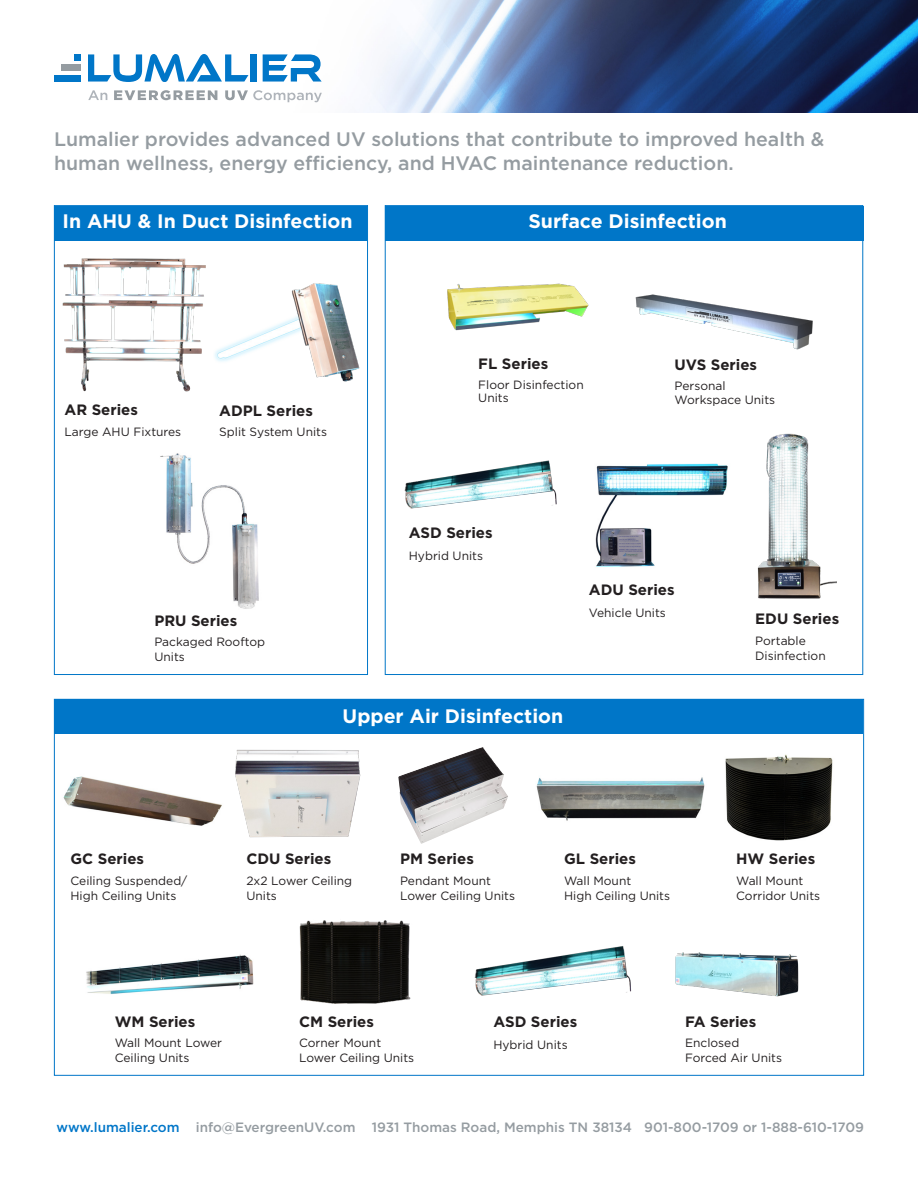
<style>
.page{position:relative;width:918px;height:1188px;background:#fff}
.page>*{position:absolute;margin:0;border:0;box-sizing:border-box;transform-origin:0 0}
.subhead{font:500 19.5px/24px "Gotham";color:#959ca1}
.subhead-2{font:700 19.5px "Gotham";color:#fff}
.text{font:700 15px "Gotham";color:#231f20}
.t1{font:500 13.5px "Gotham HTF";color:#959ca1}
.text-2{font:12px/15px "Gotham";color:#231f20}
.s1{color:#0076c8}
</style>
<div class="page">
<img style="left:725px;top:754px;width:108px;height:87px">
<div style="left:55px;top:206px;width:312px;height:34px;background:#0076c8"></div>
<img style="left:54px;top:0;width:864px;height:112px">
<div style="left:61px;top:65px;width:20px;height:6px;background:#959ca1"></div>
<svg style="left:88px;top:54px;width:160px;height:28px"></svg>
<div style="left:251px;top:54px;width:6px;height:28px;background:#0076c8"></div>
<svg style="left:263px;top:54px;width:59px;height:28px"></svg>
<svg style="left:88px;top:90px;width:19px;height:10px"></svg>
<svg style="left:114px;top:90px;width:103px;height:10px"></svg>
<svg style="left:225px;top:90px;width:97px;height:12px"></svg>
<div style="left:54px;top:75px;width:27px;height:6px;background:#0076c8"></div>
<div style="left:74px;top:54px;width:7px;height:7px;background:#0076c8"></div>
<img style="left:53px;top:250px;width:153px;height:145px">
<img style="left:214px;top:283px;width:146px;height:99px">
<img style="left:63px;top:776px;width:159px;height:50px">
<div style="left:54px;top:205px;width:314px;height:470px;border:1px solid #0076c8"></div>
<div style="left:386px;top:206px;width:478px;height:34px;background:#0076c8"></div>
<img style="left:447px;top:283px;width:142px;height:48px">
<img style="left:160px;top:453px;width:99px;height:156px">
<img style="left:404px;top:460px;width:153px;height:49px">
<img style="left:757px;top:433px;width:80px;height:166px">
<img style="left:595px;top:463px;width:133px;height:104px">
<div style="left:55px;top:700px;width:808px;height:34px;background:#0076c8"></div>
<img style="left:536px;top:777px;width:169px;height:44px">
<img style="left:675px;top:952px;width:124px;height:45px">
<img style="left:474px;top:946px;width:158px;height:50px">
<img style="left:86px;top:954px;width:168px;height:40px">
<img style="left:235px;top:749px;width:126px;height:89px">
<img style="left:635px;top:294px;width:178px;height:56px">
<img style="left:398px;top:747px;width:110px;height:97px">
<img style="left:299px;top:920px;width:112px;height:84px">
<p class="subhead" style="left:54px;top:127px;width:772px">Lumalier provides advanced UV solutions that contribute to improved health &amp; human wellness, energy efficiency, and HVAC maintenance reduction.</p>
<p class="subhead-2" style="left:62px;top:210px;width:292px">In AHU &amp; In Duct Disinfection</p>
<p class="text" style="left:64px;top:401px;width:75px">AR Series</p>
<p class="text-2" style="left:64px;top:424px;width:118px">Large AHU Fixtures</p>
<p class="text" style="left:219px;top:402px;width:95px">ADPL Series</p>
<p class="text-2" style="left:219px;top:424px;width:109px">Split System Units</p>
<p class="text" style="left:154px;top:612px;width:85px">PRU Series</p>
<p class="text-2" style="left:154px;top:634px;width:112px">Packaged Rooftop<br>Units</p>
<p class="subhead-2" style="left:528px;top:210px;width:200px">Surface Disinfection</p>
<p class="text" style="left:478px;top:355px;width:71px">FL Series</p>
<p class="text-2" style="left:478px;top:378px;width:107px;line-height:13.5px">Floor Disinfection<br>Units</p>
<p class="text" style="left:409px;top:524px;width:85px">ASD Series</p>
<p class="text-2" style="left:409px;top:548px;width:76px">Hybrid Units</p>
<p class="text" style="left:675px;top:356px;width:84px">UVS Series</p>
<p class="text-2" style="left:675px;top:379px;width:102px;line-height:13.5px">Personal<br>Workspace Units</p>
<p class="text" style="left:589px;top:581px;width:87px">ADU Series</p>
<p class="text-2" style="left:589px;top:605px;width:79px">Vehicle Units</p>
<p class="text" style="left:755px;top:610px;width:85px">EDU Series</p>
<p class="text-2" style="left:755px;top:633px;width:72px">Portable<br>Disinfection</p>
<p class="subhead-2" style="left:343px;top:704px;width:222px">Upper Air Disinfection</p>
<p class="text" style="left:70px;top:850px;width:75px">GC Series</p>
<p class="text-2" style="left:70px;top:873px;width:118px">Ceiling Suspended/<br>High Ceiling Units</p>
<p class="text" style="left:246px;top:850px;width:86px">CDU Series</p>
<p class="text-2" style="left:246px;top:873px;width:107px">2x2 Lower Ceiling<br>Units</p>
<p class="text" style="left:400px;top:850px;width:75px">PM Series</p>
<p class="text-2" style="left:400px;top:873px;width:117px">Pendant Mount<br>Lower Ceiling Units</p>
<p class="text" style="left:564px;top:850px;width:73px">GL Series</p>
<p class="text-2" style="left:564px;top:873px;width:107px">Wall Mount<br>High Ceiling Units</p>
<p class="text" style="left:736px;top:850px;width:81px">HW Series</p>
<p class="text-2" style="left:736px;top:873px;width:86px">Wall Mount<br>Corridor Units</p>
<p class="text" style="left:115px;top:1013px;width:82px">WM Series</p>
<p class="text-2" style="left:115px;top:1035px;width:109px">Wall Mount Lower<br>Ceiling Units</p>
<p class="text" style="left:299px;top:1013px;width:76px">CM Series</p>
<p class="text-2" style="left:299px;top:1035px;width:117px">Corner Mount<br>Lower Ceiling Units</p>
<p class="text" style="left:493px;top:1013px;width:85px">ASD Series</p>
<p class="text-2" style="left:493px;top:1037px;width:76px">Hybrid Units</p>
<p class="text" style="left:685px;top:1013px;width:73px">FA Series</p>
<p class="text-2" style="left:685px;top:1035px;width:98px">Enclosed<br>Forced Air Units</p>
<p class="t1" style="left:57px;top:1119px;width:809px"><span class="s1">www.lumalier.com</span> info@EvergreenUV.com 1931 Thomas Road, Memphis TN 38134 901-800-1709 or 1-888-610-1709</p>
</div>
